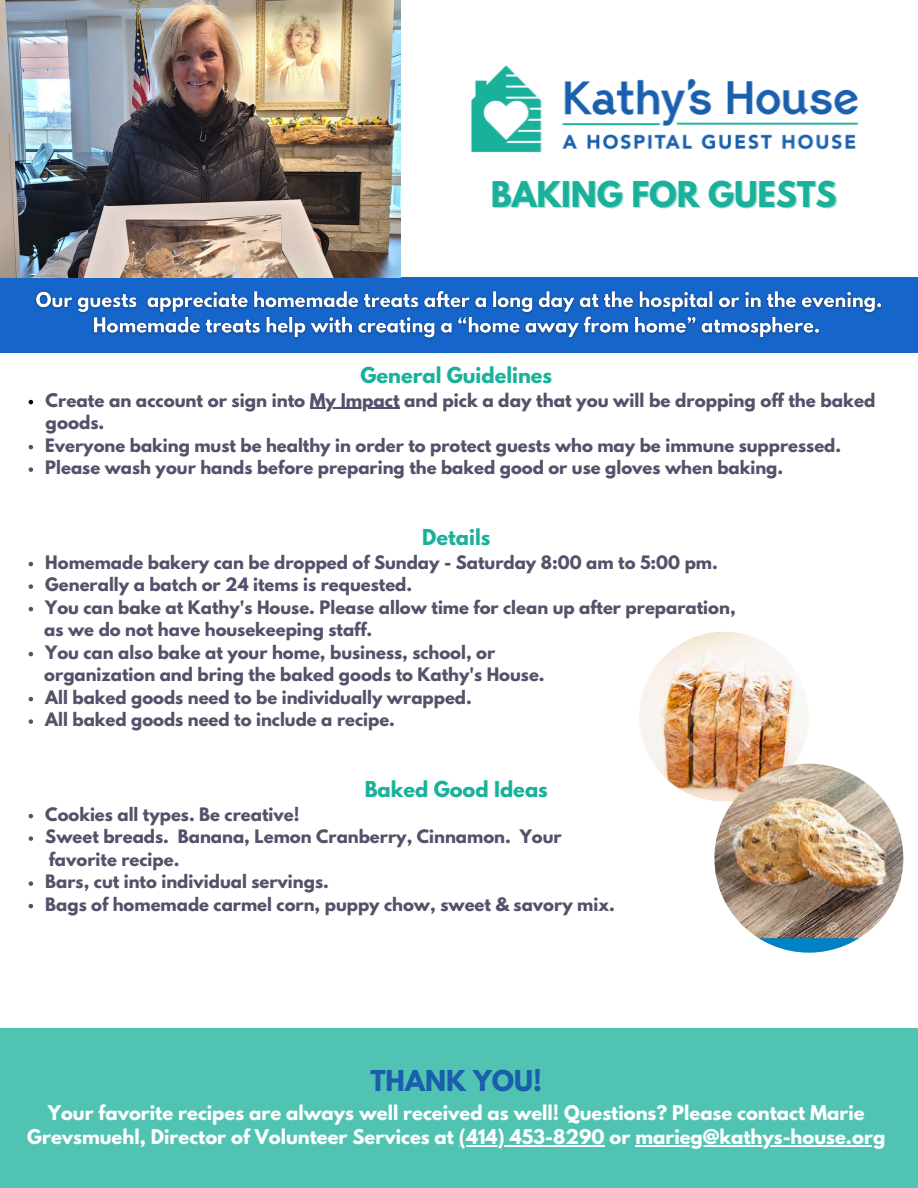
<style>
.page{position:relative;width:918px;height:1188px;background:#fff}
.page>*{position:absolute;margin:0;border:0;box-sizing:border-box;transform-origin:0 0}
.t1{font:700 31.5px "League Spartan";color:#1ab19a}
.t2{font:700 25.5px "League Spartan";color:#195fad}
.t3{font:700 19.5px "League Spartan";color:#1ab19a}
.t4{font:700 18px/24.8px "League Spartan";color:#fff;text-align:center}
.t5{font:700 16.65px/22.5px "League Spartan";color:#52526b}
.t6{font:700 16.5px/22.5px "League Spartan";color:#52526b}
</style>
<div class="page">
<div style="left:0;top:278px;width:918px;height:75px;background:#1665cb"></div>
<img style="left:471px;top:65px;width:388px;height:88px">
<svg style="left:29px;top:400px;width:4px;height:4px"></svg>
<hr style="left:310px;top:408px;width:90px;height:1px;background:#52526b">
<svg style="left:29px;top:445px;width:4px;height:4px"></svg>
<svg style="left:29px;top:467px;width:4px;height:5px"></svg>
<svg style="left:29px;top:562px;width:4px;height:4px"></svg>
<svg style="left:29px;top:584px;width:4px;height:5px"></svg>
<svg style="left:29px;top:607px;width:4px;height:4px"></svg>
<svg style="left:29px;top:652px;width:4px;height:4px"></svg>
<svg style="left:29px;top:697px;width:4px;height:4px"></svg>
<svg style="left:29px;top:719px;width:4px;height:5px"></svg>
<svg style="left:29px;top:814px;width:4px;height:4px"></svg>
<svg style="left:29px;top:836px;width:4px;height:5px"></svg>
<svg style="left:29px;top:881px;width:4px;height:5px"></svg>
<svg style="left:29px;top:904px;width:4px;height:4px"></svg>
<div style="left:0;top:1029px;width:918px;height:159px;background:#51c3b2"></div>
<img style="left:639px;top:632px;width:170px;height:170px;border-radius:50%">
<img style="left:714px;top:764px;width:189px;height:189px;border-radius:50%">
<img style="left:0;top:0;width:400px;height:278px">
<img style="left:35px;top:290px;width:847px;height:50px">
<hr style="left:459px;top:1145px;width:146px;height:2px;background:#fff">
<hr style="left:635px;top:1145px;width:250px;height:2px;background:#fff">
<p class="t1" style="left:491px;top:179px;width:348px">BAKING FOR GUESTS</p>
<p class="t3" style="left:360px;top:365px;width:193px">General Guidelines</p>
<p class="t5" style="left:46px;top:391px;width:831px">Create an account or sign into My Impact and pick a day that you will be dropping off the baked goods.</p>
<p class="t6" style="left:45px;top:436px;width:797px">Everyone baking must be healthy in order to protect guests who may be immune suppressed.<br>Please wash your hands before preparing the baked good or use gloves when baking.</p>
<p class="t3" style="left:422px;top:527px;width:70px">Details</p>
<p class="t6" style="left:44px;top:553px;width:693px">Homemade bakery can be dropped of Sunday - Saturday 8:00 am to 5:00 pm.<br>Generally a batch or 24 items is requested.<br>You can bake at Kathy's House. Please allow time for clean up after preparation, as we do not have housekeeping staff.<br>You can also bake at your home, business, school, or<br>organization and bring the baked goods to Kathy's House.<br>All baked goods need to be individually wrapped.<br>All baked goods need to include a recipe.</p>
<p class="t3" style="left:365px;top:779px;width:185px">Baked Good Ideas</p>
<p class="t6" style="left:45px;top:805px;width:571px">Cookies all types. Be creative!<br>Sweet breads. Banana, Lemon Cranberry, Cinnamon. Your favorite recipe.<br>Bars, cut into individual servings.<br>Bags of homemade carmel corn, puppy chow, sweet &amp; savory mix.</p>
<h2 class="t2" style="left:370px;top:1068px;width:173px">THANK YOU!</h2>
<p class="t4" style="left:27px;top:1102px;width:860px">Your favorite recipes are always well received as well! Questions? Please contact Marie<br>Grevsmuehl, Director of Volunteer Services at (414) 453-8290 or marieg@kathys-house.org</p>
</div>
